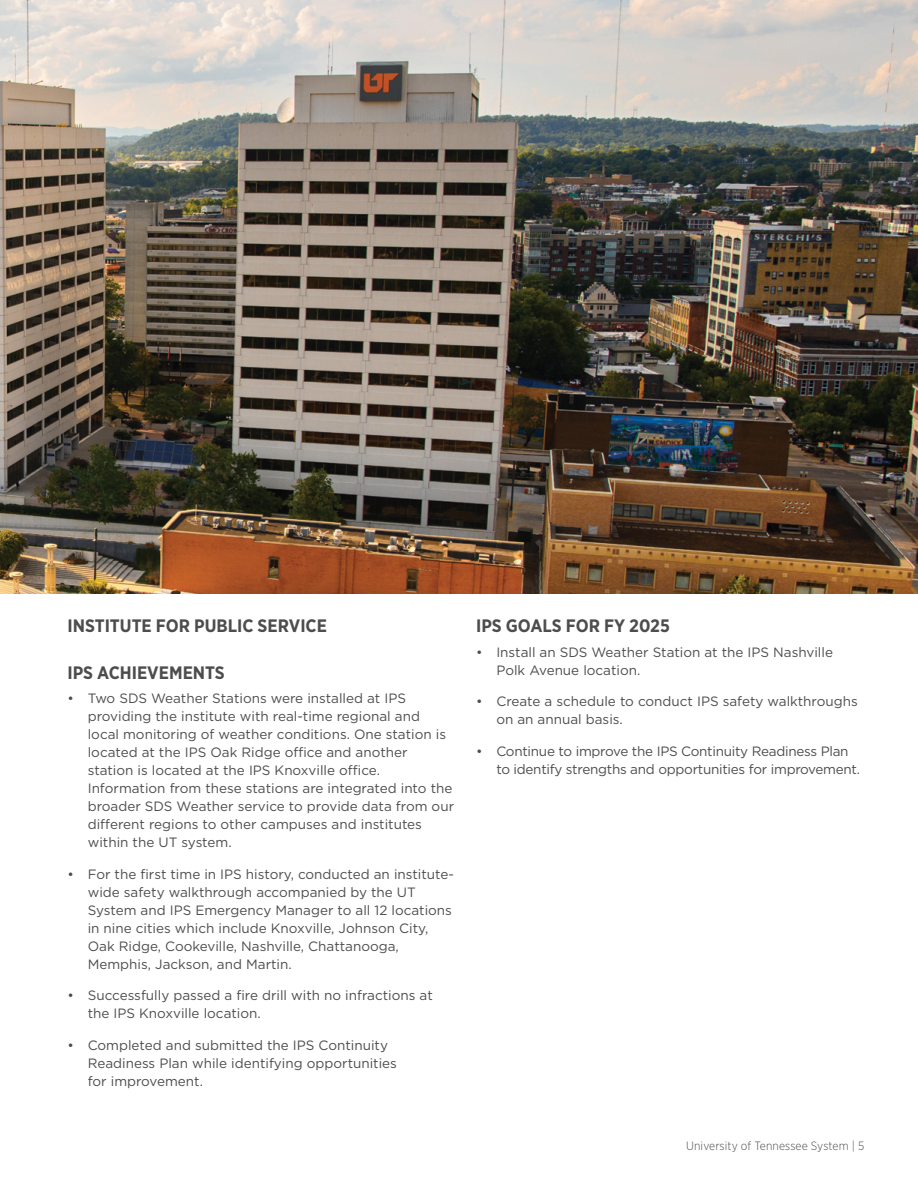
<style>
.page{position:relative;width:918px;height:1188px;background:#fff}
.page>*{position:absolute;margin:0;border:0;box-sizing:border-box;transform-origin:0 0}
.t1{font:700 18px "Gotham Narrow";color:#4d4d4f}
.body_copy_gotham_9_12_cg11{font:13.5px/18px "Gotham";color:#4d4d4f}
.body_copy_gotham_9_12_cg11-2{font:13.5px/18px "Gotham";letter-spacing:-.02em;color:#4d4d4f}
.t2{font:300 12px "Gotham Narrow";letter-spacing:.01em;color:#4d4d4f}
</style>
<div class="page">
<img style="left:0;top:0;width:918px;height:594px">
<p class="t1" style="left:68px;top:614px;width:261px">INSTITUTE FOR PUBLIC SERVICE</p>
<p class="t1" style="left:68px;top:661px;width:159px">IPS ACHIEVEMENTS</p>
<p class="body_copy_gotham_9_12_cg11" style="left:88px;top:689px;width:368px;text-indent:-20px">• Two SDS Weather Stations were installed at IPS providing the institute with real-time regional and local monitoring of weather conditions. One station is located at the IPS Oak Ridge office and another station is located at the IPS Knoxville office.<br>Information from these stations are integrated into the broader SDS Weather service to provide data from our different regions to other campuses and institutes within the UT system.</p>
<p class="body_copy_gotham_9_12_cg11" style="left:88px;top:865px;width:368px;text-indent:-20px">• For the first time in IPS history, conducted an institute&shy;wide safety walkthrough accompanied by the UT System and IPS Emergency Manager to all 12 locations in nine cities which include Knoxville, Johnson City, Oak Ridge, Cookeville, Nashville, Chattanooga, Memphis, Jackson, and Martin.</p>
<p class="body_copy_gotham_9_12_cg11" style="left:88px;top:986px;width:347px;text-indent:-20px">• Successfully passed a fire drill with no infractions at the IPS Knoxville location.</p>
<p class="body_copy_gotham_9_12_cg11" style="left:88px;top:1036px;width:311px;text-indent:-20px">• Completed and submitted the IPS Continuity<br>Readiness Plan while identifying opportunities for improvement.</p>
<p class="t1" style="left:476px;top:614px;width:195px">IPS GOALS FOR FY 2025</p>
<p class="body_copy_gotham_9_12_cg11" style="left:496px;top:643px;width:338px;text-indent:-20px">• Install an SDS Weather Station at the IPS Nashville<br>Polk Avenue location.</p>
<p class="body_copy_gotham_9_12_cg11" style="left:496px;top:692px;width:363px;text-indent:-20px">• Create a schedule to conduct IPS safety walkthroughs on an annual basis.</p>
<p class="body_copy_gotham_9_12_cg11-2" style="left:496px;top:742px;width:365px;text-indent:-20px">• Continue to improve the IPS Continuity Readiness Plan to identify strengths and opportunities for improvement.</p>
<p class="t2" style="left:686px;top:1139px;width:180px">University of Tennessee System | 5</p>
</div>
